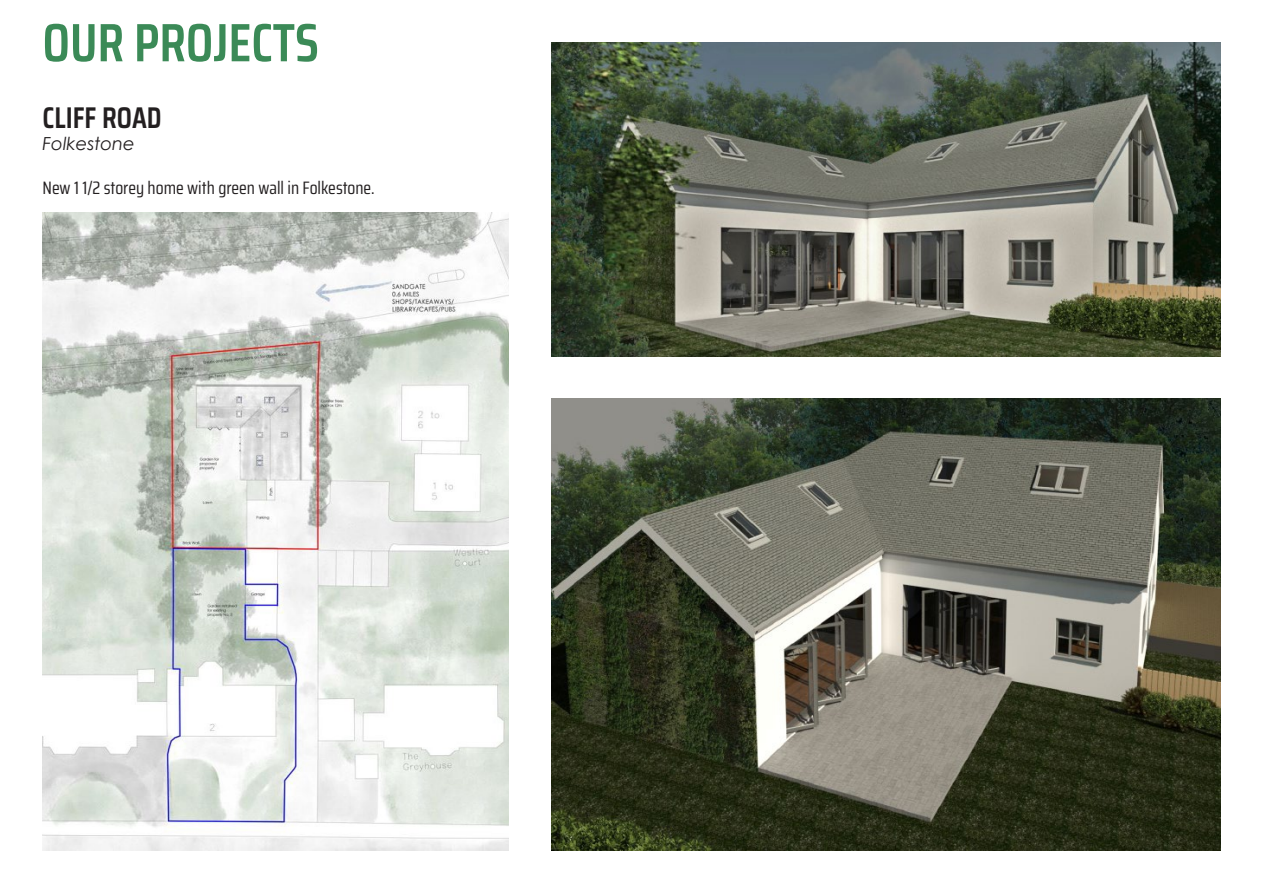
<style>
.page{position:relative;width:1263px;height:893px;background:#fff}
.page>*{position:absolute;margin:0;border:0;box-sizing:border-box;transform-origin:0 0}
.t1{font:600 54px "Saira Condensed";color:#3b8a57}
.t2{font:600 30px "Saira Condensed";color:#231f20}
.t3{font:18px "Saira Condensed";color:#231f20}
.t4{font:italic 18px "Century Gothic";color:#231f20}
</style>
<div class="page">
<img style="left:551px;top:399px;width:669px;height:451px">
<img style="left:43px;top:213px;width:466px;height:638px">
<img style="left:551px;top:43px;width:669px;height:313px">
<p class="t1" style="left:43px;top:2px;width:278px">OUR PROJECTS</p>
<p class="t2" style="left:43px;top:94px;width:121px">CLIFF ROAD</p>
<p class="t4" style="left:43px;top:130px;width:94px">Folkestone</p>
<p class="t3" style="left:43px;top:175px;width:334px">New 1 1/2 storey home with green wall in Folkestone.</p>
</div>
